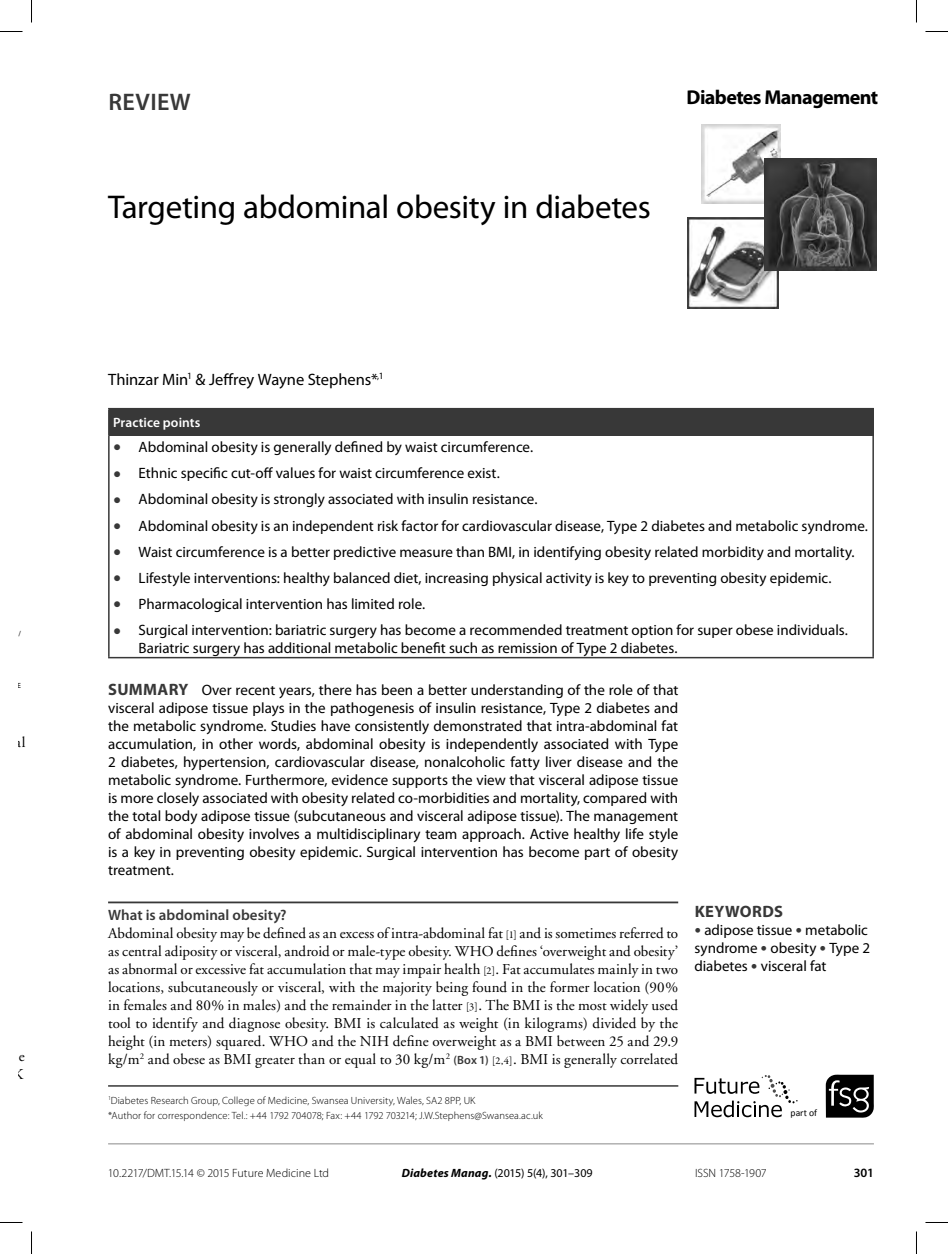
<style>
.page{position:relative;width:948px;height:1254px;background:#fff}
.page>*{position:absolute;margin:0;border:0;box-sizing:border-box;transform-origin:0 0}
.t1{font:33px "Myriad Pro";letter-spacing:-.015em;color:#000}
.t2{font:600 24px "Myriad Pro";color:#383838}
.t3{font:700 20.1px "Myriad Pro";letter-spacing:-.03em;color:#000}
.t4{font:16.5px "Myriad Pro";letter-spacing:-.005em;color:#000}
.t5{font:700 16.5px "Myriad Pro";letter-spacing:.025em;color:#383838}
.t6{font:15px/18px "Myriad Pro";color:#000}
.t7{font:15px/18px "Adobe Garamond";letter-spacing:.01em;color:#000;text-align:justify}
.t8{font:600 15px "Myriad Pro";color:#383838}
.t9{font:600 13.5px "Myriad Pro";letter-spacing:.005em;color:#fff}
.t10{font:600 12.75px "Myriad Pro";color:#000}
.t11{font:300 12px "Myriad Pro";letter-spacing:-.005em;color:#000}
.t12{font:12px "Myriad Pro";letter-spacing:-.005em;color:#000}
.t13{font:300 10.5px/15px "Myriad Pro";letter-spacing:.01em;color:#000}
.t14{font:9.75px "Calibri";color:#000}
.s1{font-family:"Arial";font-size:13.5px;color:#383838}
.s2{font-weight:700;font-size:16.5px;color:#383838}
.s3{font-family:"Garamond Premr Pro";font-size:10.5px}
.s4{font-family:"Myriad Pro";font-weight:600;font-size:12px;color:#383838}
.s5{font-family:"Frutiger";font-weight:300;font-stretch:condensed;font-size:13.5px;color:#383838}
.s6{font-weight:700;font-style:italic}
</style>
<div class="page">
<hr style="left:108px;top:1143px;width:765px;height:1px;background:#b1b1b1">
<svg style="left:825px;top:1074px;width:48px;height:43px"></svg>
<svg style="left:694px;top:1075px;width:103px;height:42px"></svg>
<img style="left:701px;top:124px;width:79px;height:79px">
<img style="left:687px;top:218px;width:91px;height:90px">
<img style="left:764px;top:158px;width:112px;height:112px">
<hr style="left:108px;top:1085px;width:570px;height:1px;background:#383838">
<hr style="left:108px;top:901px;width:570px;height:2px;background:#383838">
<div style="left:109px;top:409px;width:764px;height:27px;background:#383838"></div>
<hr style="left:108px;top:408px;width:765px;height:1px;background:#383838">
<hr style="left:108px;top:409px;width:2px;height:27px;background:#383838">
<hr style="left:108px;top:436px;width:2px;height:221px;background:#383838">
<hr style="left:872px;top:436px;width:1px;height:221px;background:#383838">
<hr style="left:108px;top:657px;width:765px;height:1px;background:#383838">
<svg style="left:0;top:31px;width:22px;height:1px"></svg>
<svg style="left:925px;top:31px;width:22px;height:1px"></svg>
<svg style="left:0;top:1222px;width:22px;height:1px"></svg>
<svg style="left:925px;top:1222px;width:22px;height:1px"></svg>
<svg style="left:31px;top:0;width:1px;height:23px"></svg>
<svg style="left:31px;top:1231px;width:1px;height:23px"></svg>
<svg style="left:916px;top:0;width:1px;height:23px"></svg>
<svg style="left:916px;top:1231px;width:1px;height:23px"></svg>
<p class="t7" style="left:2px;top:733px;width:25px">inal</p>
<p class="t7" style="left:2px;top:1066px;width:23px">UK</p>
<h2 class="t2" style="left:108px;top:86px;width:66px">Review</h2>
<h1 class="t1" style="left:108px;top:186px;width:544px">Targeting abdominal obesity in diabetes</h1>
<h3 class="t3" style="left:686px;top:84px;width:193px">Diabetes Management</h3>
<p class="t4" style="left:108px;top:369px;width:277px">Thinzar Min<sup>1</sup> &amp; Jeffrey Wayne Stephens*<sup>,1</sup></p>
<p class="t9" style="left:113px;top:414px;width:89px">Practice points</p>
<p class="t6" style="left:113px;top:438px;width:421px"><span class="s1">●</span> Abdominal obesity is generally defined by waist circumference.</p>
<p class="t6" style="left:113px;top:464px;width:388px"><span class="s1">●</span> Ethnic specific cut-off values for waist circumference exist.</p>
<p class="t6" style="left:113px;top:490px;width:426px"><span class="s1">●</span> Abdominal obesity is strongly associated with insulin resistance.</p>
<p class="t6" style="left:113px;top:516px;width:756px"><span class="s1">●</span> Abdominal obesity is an independent risk factor for cardiovascular disease, Type 2 diabetes and metabolic syndrome.</p>
<p class="t6" style="left:113px;top:542px;width:743px"><span class="s1">●</span> Waist circumference is a better predictive measure than BMI, in identifying obesity related morbidity and mortality.</p>
<p class="t6" style="left:113px;top:569px;width:719px"><span class="s1">●</span> Lifestyle interventions: healthy balanced diet, increasing physical activity is key to preventing obesity epidemic.</p>
<p class="t6" style="left:113px;top:595px;width:314px"><span class="s1">●</span> Pharmacological intervention has limited role.</p>
<p class="t6" style="left:139px;top:621px;width:710px;text-indent:-26px"><span class="s1">●</span> Surgical intervention: bariatric surgery has become a recommended treatment option for super obese individuals.<br>Bariatric surgery has additional metabolic benefit such as remission of Type 2 diabetes.</p>
<p class="t6" style="left:108px;top:680px;width:572px;text-align:justify"><span class="s2">Summary</span> Over recent years, there has been a better understanding of the role of that visceral adipose tissue plays in the pathogenesis of insulin resistance, Type 2 diabetes and the metabolic syndrome. Studies have consistently demonstrated that intra-abdominal fat accumulation, in other words, abdominal obesity is independently associated with Type 2 diabetes, hypertension, cardiovascular disease, nonalcoholic fatty liver disease and the metabolic syndrome. Furthermore, evidence supports the view that visceral adipose tissue is more closely associated with obesity related co-morbidities and mortality, compared with the total body adipose tissue (subcutaneous and visceral adipose tissue). The management of abdominal obesity involves a multidisciplinary team approach. Active healthy life style is a key in preventing obesity epidemic. Surgical intervention has become part of obesity treatment.</p>
<p class="t8" style="left:108px;top:905px;width:180px">What is abdominal obesity?</p>
<p class="t7" style="left:108px;top:925px;width:571px">Abdominal obesity may be defined as an excess of intra-abdominal fat <span class="s3">[1]</span> and is sometimes referred to as central adiposity or visceral, android or male-type obesity. WHO defines ‘overweight and obesity’ as abnormal or excessive fat accumulation that may impair health <span class="s3">[2]</span>. Fat accumulates mainly in two locations, subcutaneously or visceral, with the majority being found in the former location (90% in females and 80% in males) and the remainder in the latter <span class="s3">[3]</span>. The BMI is the most widely used tool to identify and diagnose obesity. BMI is calculated as weight (in kilograms) divided by the height (in meters) squared. WHO and the NIH define overweight as a BMI between 25 and 29.9 kg/m<sup>2</sup> and obese as BMI greater than or equal to 30 kg/m<sup>2</sup> <span class="s4">(Box 1)</span> <span class="s3">[2,4]</span>. BMI is generally correlated</p>
<p class="t13" style="left:108px;top:1092px;width:436px"><sup>1</sup>Diabetes Research Group, College of Medicine, Swansea University, Wales, SA2 8PP, UK<br>*Author for correspondence: Tel.: +44 1792 704078; Fax: +44 1792 703214; J.W.Stephens@Swansea.ac.uk</p>
<p class="t5" style="left:694px;top:900px;width:85px">Keywords</p>
<p class="t6" style="left:694px;top:920px;width:177px"><span class="s5">•</span> adipose tissue <span class="s5">•</span> metabolic syndrome <span class="s5">•</span> obesity <span class="s5">•</span> Type 2 diabetes <span class="s5">•</span> visceral fat</p>
<p class="t14" style="left:790px;top:1106px;width:28px">part of</p>
<p class="t11" style="left:108px;top:1166px;width:223px">10.2217/DMT.15.14 © 2015 Future Medicine Ltd</p>
<p class="t12" style="left:401px;top:1165px;width:193px"><span class="s6">Diabetes Manag.</span> (2015) 5(4), 301–309</p>
<p class="t11" style="left:695px;top:1166px;width:73px">ISSN 1758-1907</p>
<p class="t10" style="left:853px;top:1164px;width:22px">301</p>
</div>
